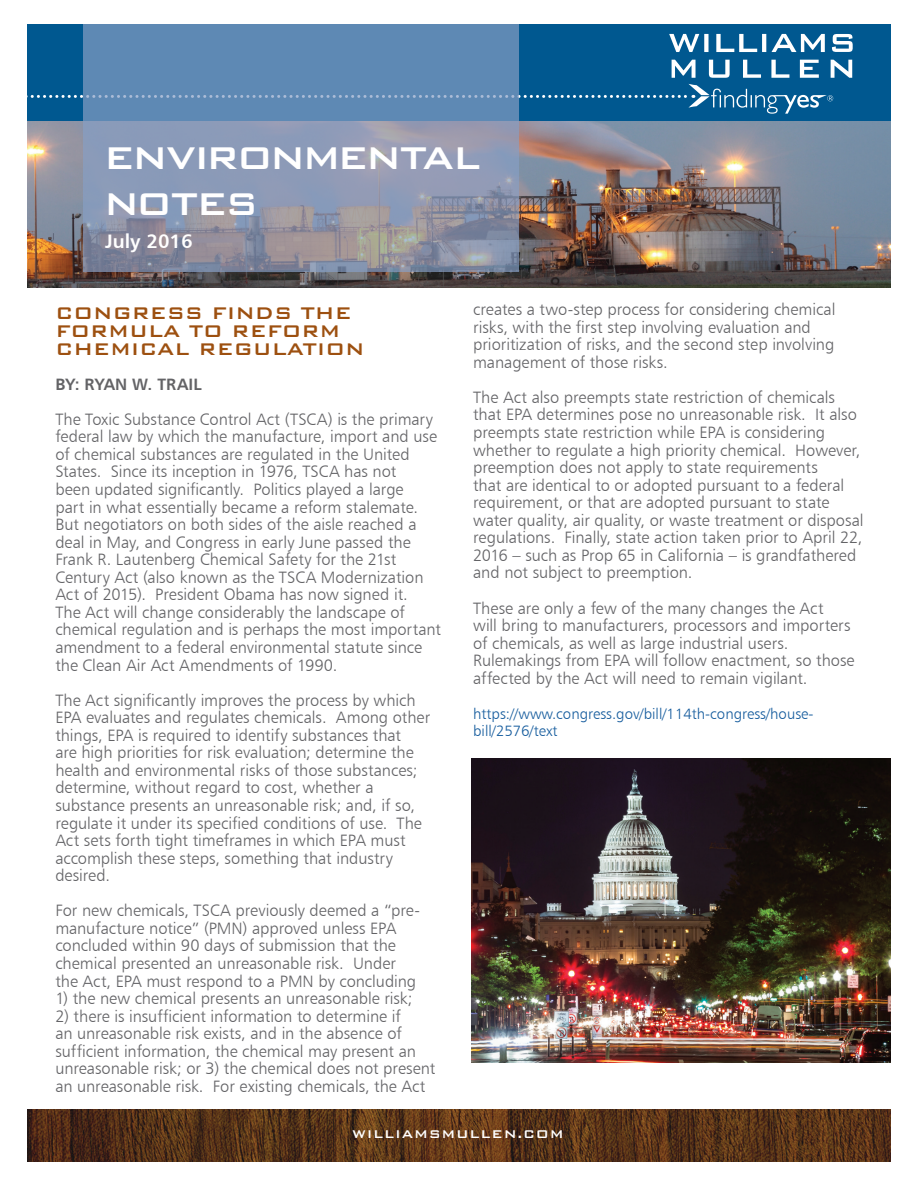
<style>
.page{position:relative;width:918px;height:1188px;background:#fff}
.page>*{position:absolute;margin:0;border:0;box-sizing:border-box;transform-origin:0 0}
.t1{font:500 42px/46.5px "Bank Gothic BT";letter-spacing:-.075em;color:#fff}
.t2{font:500 22.5px/17.5px "Bank Gothic BT";color:#9d5010}
.t3{font:19.5px "Humanist 777 BT Bold B";color:#fff}
.t4{font:16.5px/17.5px "Humanist 777 BT Light B";letter-spacing:-.005em;color:#636366}
.t5{font:16.5px "Humanist 777 BT Bold B";letter-spacing:.005em;color:#636366}
.t6{font:15px/17.5px "Humanist 777 BT Light B";color:#175d9e}
.t7{font:500 15px "Bank Gothic BT";letter-spacing:.05em;color:#fff}
</style>
<div class="page">
<img style="left:27px;top:1109px;width:864px;height:52px">
<img style="left:27px;top:121px;width:864px;height:166px">
<div style="left:27px;top:25px;width:864px;height:96px;background:#005890"></div>
<svg style="left:83px;top:25px;width:435px;height:247px"></svg>
<svg style="left:672px;top:60px;width:180px;height:18px"></svg>
<svg style="left:669px;top:34px;width:156px;height:18px"></svg>
<svg style="left:832px;top:34px;width:21px;height:18px"></svg>
<svg style="left:27px;top:84px;width:806px;height:30px"></svg>
<img style="left:471px;top:758px;width:420px;height:305px">
<h1 class="t1" style="left:103px;top:133px;width:379px">ENVIRONMENTAL<br>NOTES</h1>
<p class="t3" style="left:105px;top:229px;width:89px">July 2016</p>
<h2 class="t2" style="left:55px;top:304px;width:311px">CONGRESS FINDS THE<br>FORMULA TO REFORM<br>CHEMICAL REGULATION</h2>
<p class="t5" style="left:55px;top:374px;width:148px">BY: RYAN W. TRAIL</p>
<p class="t4" style="left:55px;top:410px;width:387px">The Toxic Substance Control Act (TSCA) is the primary federal law by which the manufacture, import and use of chemical substances are regulated in the United States. Since its inception in 1976, TSCA has not<br>been updated significantly. Politics played a large<br>part in what essentially became a reform stalemate.<br>But negotiators on both sides of the aisle reached a deal in May, and Congress in early June passed the Frank R. Lautenberg Chemical Safety for the 21st Century Act (also known as the TSCA Modernization Act of 2015). President Obama has now signed it.<br>The Act will change considerably the landscape of chemical regulation and is perhaps the most important amendment to a federal environmental statute since the Clean Air Act Amendments of 1990.</p>
<p class="t4" style="left:55px;top:691px;width:376px">The Act significantly improves the process by which EPA evaluates and regulates chemicals. Among other things, EPA is required to identify substances that<br>are high priorities for risk evaluation; determine the health and environmental risks of those substances; determine, without regard to cost, whether a substance presents an unreasonable risk; and, if so, regulate it under its specified conditions of use. The Act sets forth tight timeframes in which EPA must accomplish these steps, something that industry desired.</p>
<p class="t4" style="left:55px;top:902px;width:366px">For new chemicals, TSCA previously deemed a “pre&shy;manufacture notice” (PMN) approved unless EPA concluded within 90 days of submission that the chemical presented an unreasonable risk. Under the Act, EPA must respond to a PMN by concluding</p>
<p class="t4" style="left:55px;top:989px;width:359px">1) the new chemical presents an unreasonable risk;</p>
<p class="t4" style="left:55px;top:1007px;width:382px">2) there is insufficient information to determine if<br>an unreasonable risk exists, and in the absence of sufficient information, the chemical may present an unreasonable risk; or 3) the chemical does not present an unreasonable risk. For existing chemicals, the Act</p>
<p class="t4" style="left:473px;top:300px;width:364px">creates a two-step process for considering chemical risks, with the first step involving evaluation and prioritization of risks, and the second step involving management of those risks.</p>
<p class="t4" style="left:473px;top:388px;width:392px">The Act also preempts state restriction of chemicals that EPA determines pose no unreasonable risk. It also preempts state restriction while EPA is considering whether to regulate a high priority chemical. However, preemption does not apply to state requirements<br>that are identical to or adopted pursuant to a federal requirement, or that are adopted pursuant to state water quality, air quality, or waste treatment or disposal regulations. Finally, state action taken prior to April 22, 2016 – such as Prop 65 in California – is grandfathered and not subject to preemption.</p>
<p class="t4" style="left:473px;top:599px;width:383px">These are only a few of the many changes the Act<br>will bring to manufacturers, processors and importers of chemicals, as well as large industrial users.<br>Rulemakings from EPA will follow enactment, so those affected by the Act will need to remain vigilant.</p>
<p class="t6" style="left:473px;top:704px;width:342px">https://www.congress.gov/bill/114th-congress/house&shy;bill/2576/text</p>
<p class="t7" style="left:352px;top:1126px;width:213px">WILLIAMSMULLEN.COM</p>
</div>
